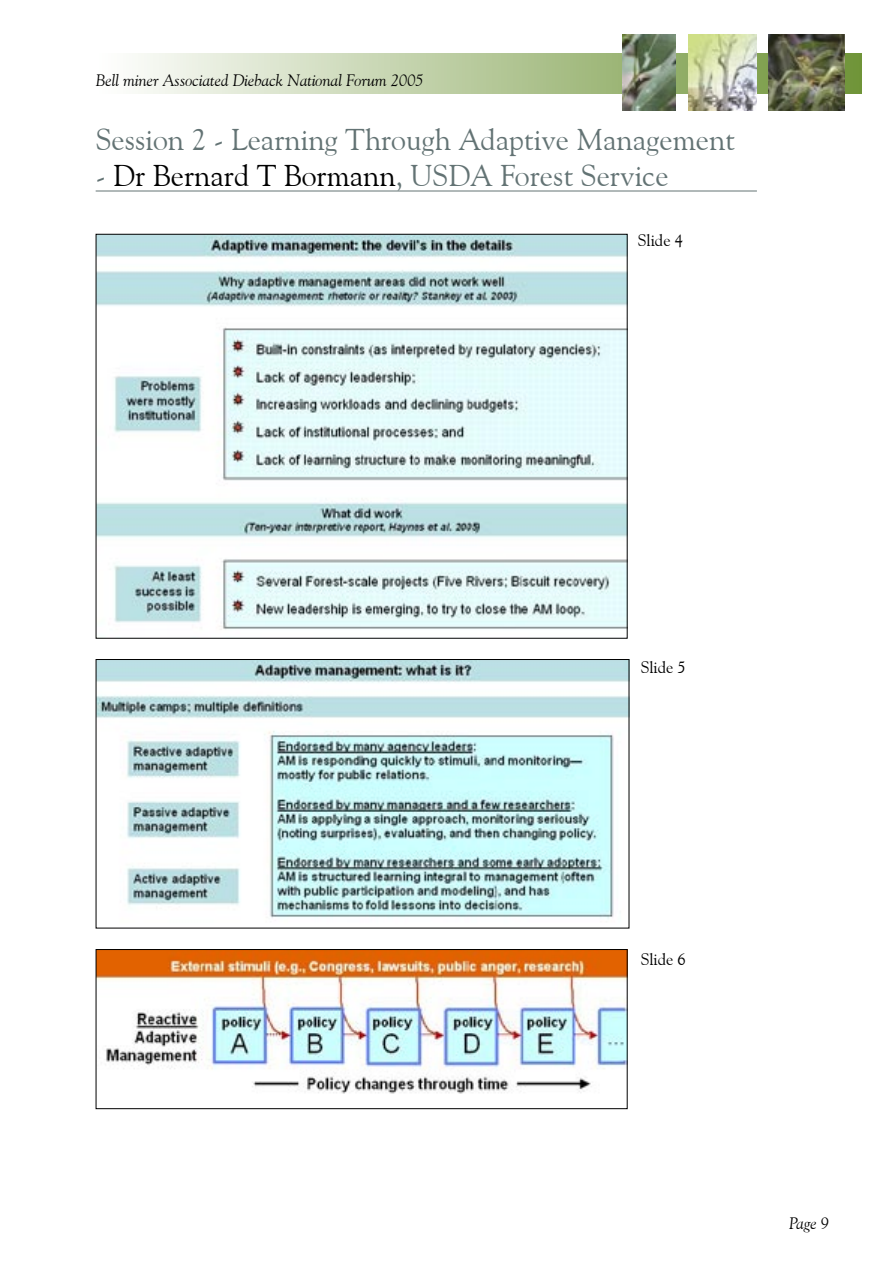
<style>
.page{position:relative;width:893px;height:1263px;background:#fff}
.page>*{position:absolute;margin:0;border:0;box-sizing:border-box;transform-origin:0 0}
.t1{font:30px "Goudy Old Style BT";color:#637374}
.t2{font:italic 16.5px "Goudy Old Style BT";color:#000}
.t3{font:16.5px "Goudy Old Style BT";color:#000}
.s1{color:#000}
</style>
<div class="page">
<hr style="left:96px;top:191px;width:661px;height:1px;background:#637374">
<svg style="left:138px;top:53px;width:723px;height:41px;background:#c3d3ad"></svg>
<img style="left:689px;top:34px;width:68px;height:77px">
<img style="left:768px;top:34px;width:77px;height:77px">
<img style="left:622px;top:34px;width:54px;height:76px">
<img style="left:98px;top:236px;width:528px;height:394px">
<img style="left:98px;top:661px;width:529px;height:258px">
<div style="left:96px;top:659px;width:533px;height:269px;border:1px solid #000"></div>
<img style="left:98px;top:951px;width:528px;height:143px">
<div style="left:96px;top:949px;width:532px;height:160px;border:1px solid #000"></div>
<p class="t2" style="left:96px;top:70px;width:330px">Bell miner Associated Dieback National Forum 2005</p>
<p class="t1" style="left:96px;top:121px;width:641px">Session 2 - Learning Through Adaptive Management</p>
<p class="t1" style="left:96px;top:157px;width:575px">- <span class="s1">Dr Bernard T Bormann</span>, USDA Forest Service</p>
<p class="t3" style="left:638px;top:231px;width:47px">Slide 4</p>
<p class="t3" style="left:641px;top:657px;width:47px">Slide 5</p>
<p class="t3" style="left:641px;top:949px;width:47px">Slide 6</p>
<p class="t2" style="left:789px;top:1213px;width:42px">Page 9</p>
</div>
